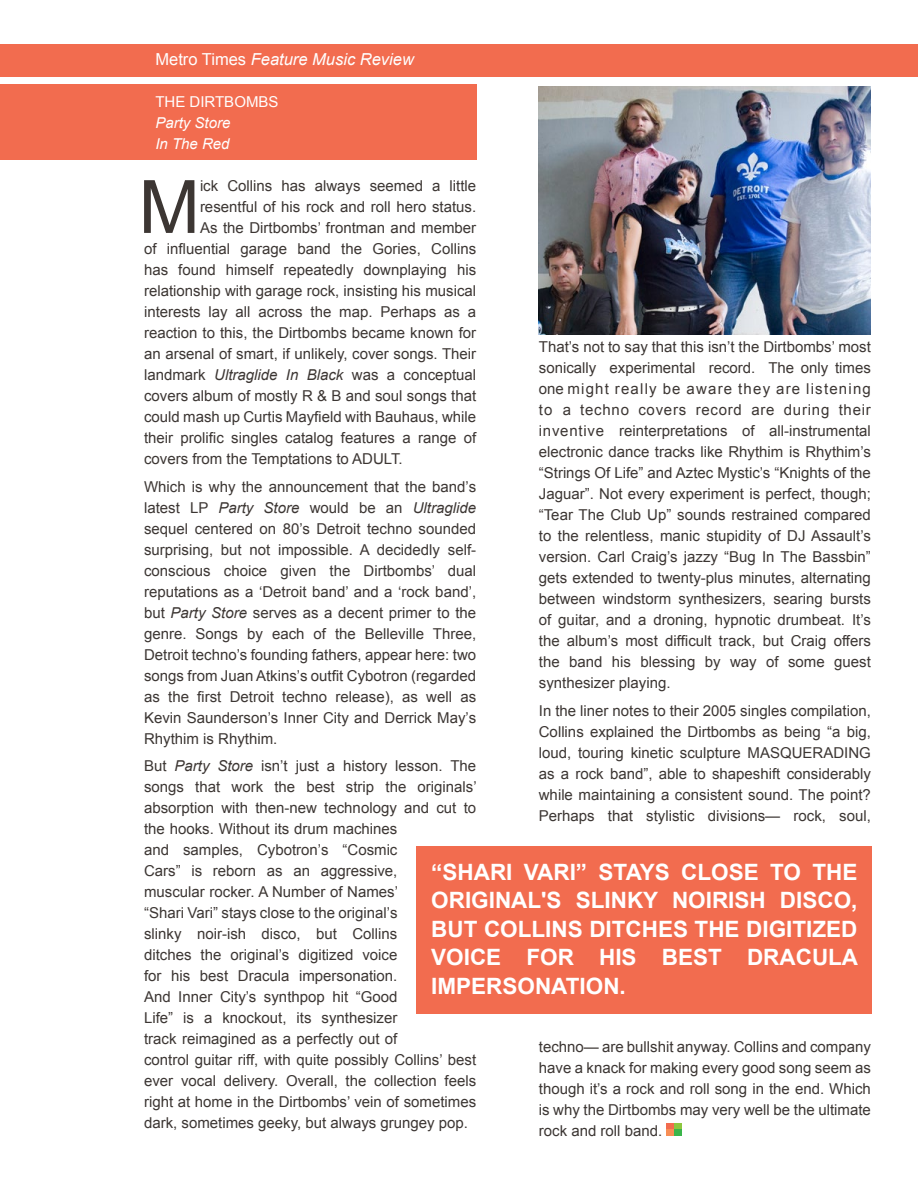
<style>
.page{position:relative;width:918px;height:1188px;background:#fff}
.page>*{position:absolute;margin:0;border:0;box-sizing:border-box;transform-origin:0 0}
.t1{font:73.65px "Arial";color:#3c3633}
.t2{font:700 22.5px/28.5px "Arial";color:#fff}
.t3{font:italic 16.5px "Arial";color:#fff}
.t4{font:15px/21px "Arial";color:#3c3633;text-align:justify}
.t5{font:italic 15px/21px "Arial";color:#fff}
.t6{font:15px "Arial";color:#fff}
.s1{font-style:normal}
.s2{font-style:italic}
</style>
<div class="page">
<div style="left:0;top:84px;width:476px;height:76px;background:#f26c4f"></div>
<div style="left:0;top:45px;width:918px;height:32px;background:#f26c4f"></div>
<img style="left:539px;top:86px;width:332px;height:249px">
<div style="left:667px;top:1123px;width:7px;height:7px;background:#f26c4f"></div>
<div style="left:667px;top:1130px;width:7px;height:6px;background:#f78e55"></div>
<div style="left:674px;top:1123px;width:7px;height:7px;background:#8dc73f"></div>
<div style="left:674px;top:1130px;width:7px;height:6px;background:#3ab54a"></div>
<div style="left:416px;top:846px;width:455px;height:168px;background:#f26c4f"></div>
<p class="t3" style="left:155px;top:49px;width:260px"><span class="s1">Metro Times</span> Feature Music Review</p>
<p class="t6" style="left:155px;top:92px;width:125px">THE DIRTBOMBS</p>
<p class="t5" style="left:155px;top:113px;width:77px">Party Store<br>In The Red</p>
<h1 class="t1" style="left:139px;top:159px;width:63px">M</h1>
<p class="t4" style="left:200px;top:175px;width:278px">ick Collins has always seemed a little</p>
<p class="t4" style="left:200px;top:196px;width:278px">resentful of his rock and roll hero status.</p>
<p class="t4" style="left:200px;top:217px;width:278px">As the Dirtbombs’ frontman and member</p>
<p class="t4" style="left:144px;top:238px;width:334px">of influential garage band the Gories, Collins</p>
<p class="t4" style="left:144px;top:259px;width:334px">has found himself repeatedly downplaying his</p>
<p class="t4" style="left:144px;top:280px;width:334px">relationship with garage rock, insisting his musical</p>
<p class="t4" style="left:144px;top:301px;width:334px">interests lay all across the map. Perhaps as a</p>
<p class="t4" style="left:144px;top:322px;width:334px">reaction to this, the Dirtbombs became known for</p>
<p class="t4" style="left:144px;top:343px;width:334px">an arsenal of smart, if unlikely, cover songs. Their</p>
<p class="t4" style="left:144px;top:364px;width:334px">landmark <span class="s2">Ultraglide In Black</span> was a conceptual</p>
<p class="t4" style="left:144px;top:385px;width:334px">covers album of mostly R &amp; B and soul songs that</p>
<p class="t4" style="left:144px;top:406px;width:334px">could mash up Curtis Mayfield with Bauhaus, while</p>
<p class="t4" style="left:144px;top:427px;width:334px">their prolific singles catalog features a range of</p>
<p class="t4" style="left:144px;top:448px;width:260px">covers from the Temptations to ADULT.</p>
<p class="t4" style="left:144px;top:476px;width:334px">Which is why the announcement that the band’s latest LP <span class="s2">Party Store</span> would be an <span class="s2">Ultraglide </span>sequel centered on 80’s Detroit techno sounded surprising, but not impossible. A decidedly self&shy;conscious choice given the Dirtbombs’ dual reputations as a ‘Detroit band’ and a ‘rock band’, but <span class="s2">Party Store</span> serves as a decent primer to the genre. Songs by each of the Belleville Three, Detroit techno’s founding fathers, appear here: two songs from Juan Atkins’s outfit Cybotron (regarded as the first Detroit techno release), as well as Kevin Saunderson’s Inner City and Derrick May’s Rhythim is Rhythim.</p>
<p class="t4" style="left:144px;top:756px;width:334px;text-align:left">But <span class="s2">Party Store</span> isn’t just a history lesson. The songs that work the best strip the originals’ absorption with then-new technology and cut to the hooks. Without its drum machines<br>and samples, Cybotron’s “Cosmic<br>Cars” is reborn as an aggressive,<br>muscular rocker. A Number of Names’<br>“Shari Vari” stays close to the original’s<br>slinky noir-ish disco, but Collins<br>ditches the original’s digitized voice<br>for his best Dracula impersonation.<br>And Inner City’s synthpop hit “Good<br>Life” is a knockout, its synthesizer<br>track reimagined as a perfectly out of<br>control guitar riff, with quite possibly Collins’ best ever vocal delivery. Overall, the collection feels right at home in the Dirtbombs’ vein of sometimes dark, sometimes geeky, but always grungey pop.</p>
<p class="t4" style="left:539px;top:337px;width:334px">That’s not to say that this isn’t the Dirtbombs’ most sonically experimental record. The only times one might really be aware they are listening to a techno covers record are during their inventive reinterpretations of all-instrumental electronic dance tracks like Rhythim is Rhythim’s “Strings Of Life” and Aztec Mystic’s “Knights of the Jaguar”. Not every experiment is perfect, though; “Tear The Club Up” sounds restrained compared to the relentless, manic stupidity of DJ Assault’s version. Carl Craig’s jazzy “Bug In The Bassbin” gets extended to twenty-plus minutes, alternating between windstorm synthesizers, searing bursts of guitar, and a droning, hypnotic drumbeat. It’s the album’s most difficult track, but Craig offers the band his blessing by way of some guest synthesizer playing.</p>
<p class="t4" style="left:539px;top:700px;width:334px">In the liner notes to their 2005 singles compilation, Collins explained the Dirtbombs as being “a big, loud, touring kinetic sculpture MASQUERADING as a rock band”, able to shapeshift considerably while maintaining a consistent sound. The point?<br>Perhaps that stylistic divisions— rock, soul,</p>
<h2 class="t2" style="left:431px;top:858px;width:429px">“SHARI VARI” STAYS CLOSE TO THE<br>ORIGINAL'S SLINKY NOIRISH DISCO,<br>BUT COLLINS DITCHES THE DIGITIZED<br>VOICE FOR HIS BEST DRACULA<br>IMPERSONATIOn.</h2>
<p class="t4" style="left:539px;top:1036px;width:334px">techno— are bullshit anyway. Collins and company have a knack for making every good song seem as though it’s a rock and roll song in the end. Which is why the Dirtbombs may very well be the ultimate rock and roll band.</p>
</div>
